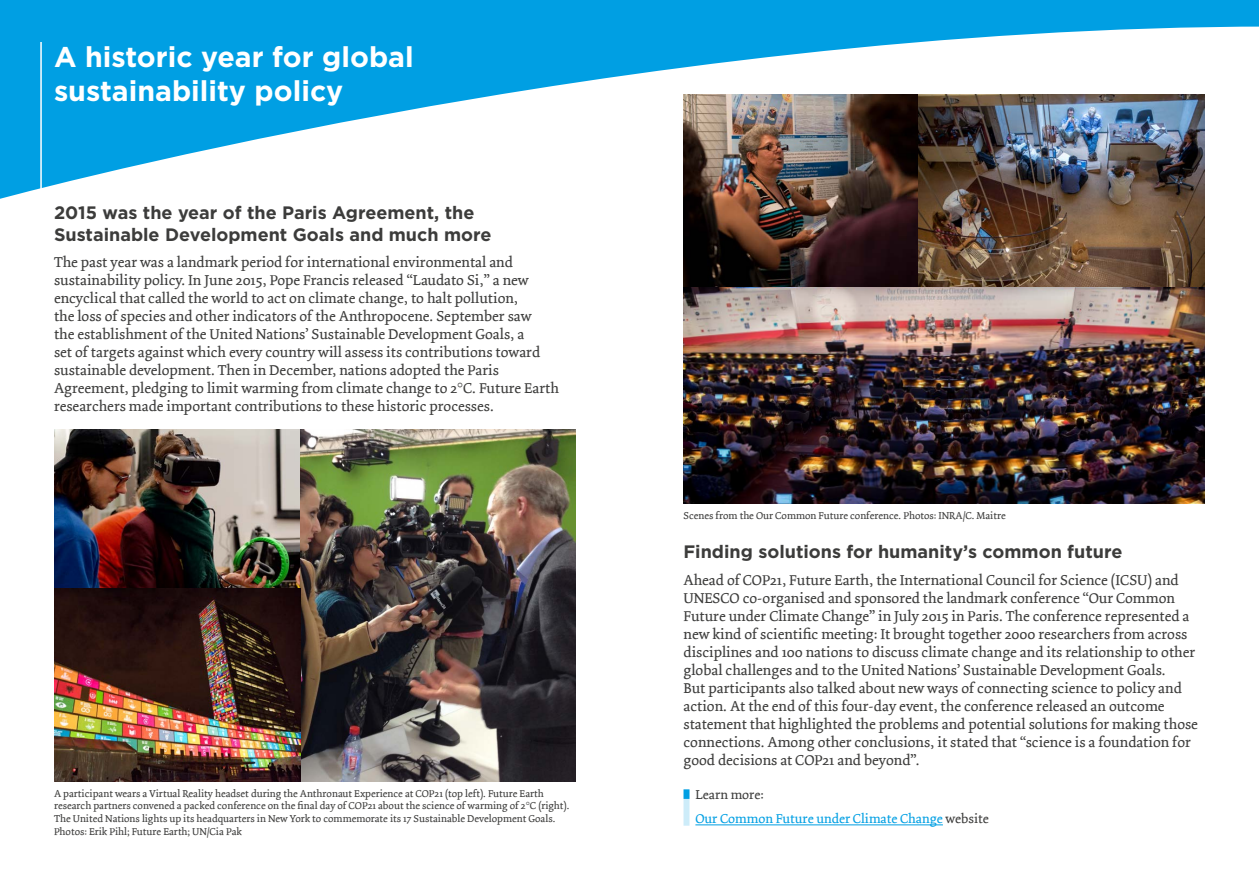
<style>
.page{position:relative;width:1259px;height:893px;background:#fff}
.page>*{position:absolute;margin:0;border:0;box-sizing:border-box;transform-origin:0 0}
.t1{font:700 28.5px/34.2px "Gotham";color:#fff}
.t2{font:700 18px/21.6px "Gotham";color:#3c3c3b}
.t3{font:15px/18px "Dolly";color:#3c3c3b}
.t4{font:13.5px/24.8px "Dolly";color:#009fe3}
.t5{font:10.5px/12.6px "Dolly";color:#3c3c3b}
.s1{color:#3c3c3b}
</style>
<div class="page">
<svg style="left:0;top:0;width:1259px;height:199px;fill:#009fe3"></svg>
<hr style="left:40px;top:42px;width:2px;height:150px;background:#fff">
<div style="left:683px;top:789px;width:6px;height:10px;background:#009fe3"></div>
<div style="left:683px;top:799px;width:6px;height:27px;background:#cdecf9"></div>
<hr style="left:695px;top:825px;width:248px;height:1px;background:#009fe3">
<img style="left:683px;top:95px;width:522px;height:409px">
<img style="left:54px;top:429px;width:246px;height:160px">
<img style="left:300px;top:429px;width:275px;height:352px">
<img style="left:54px;top:589px;width:246px;height:192px">
<h1 class="t1" style="left:54px;top:39px;width:361px">A historic year for global sustainability policy</h1>
<p class="t2" style="left:54px;top:201px;width:439px">2015 was the year of the Paris Agreement, the<br>Sustainable Development Goals and much more</p>
<p class="t3" style="left:54px;top:253px;width:506px">The past year was a landmark period for international environmental and sustainability policy. In June 2015, Pope Francis released “Laudato Si,” a new encyclical that called the world to act on climate change, to halt pollution,<br>the loss of species and other indicators of the Anthropocene. September saw<br>the establishment of the United Nations’ Sustainable Development Goals, a<br>set of targets against which every country will assess its contributions toward sustainable development. Then in December, nations adopted the Paris Agreement, pledging to limit warming from climate change to 2°C. Future Earth researchers made important contributions to these historic processes.</p>
<p class="t5" style="left:54px;top:787px;width:517px">A participant wears a Virtual Reality headset during the Anthronaut Experience at COP21 (top left). Future Earth research partners convened a packed conference on the final day of COP21 about the science of warming of 2°C (right).<br>The United Nations lights up its headquarters in New York to commemorate its 17 Sustainable Development Goals.<br>Photos: Erik Pihl; Future Earth; UN/Cia Pak</p>
<p class="t5" style="left:683px;top:510px;width:324px">Scenes from the Our Common Future conference. Photos: INRA/C. Maitre</p>
<p class="t2" style="left:683px;top:541px;width:440px">Finding solutions for humanity’s common future</p>
<p class="t3" style="left:683px;top:571px;width:516px">Ahead of COP21, Future Earth, the International Council for Science (ICSU) and UNESCO co-organised and sponsored the landmark conference “Our Common Future under Climate Change” in July 2015 in Paris. The conference represented a new kind of scientific meeting: It brought together 2000 researchers from across disciplines and 100 nations to discuss climate change and its relationship to other global challenges and to the United Nations’ Sustainable Development Goals.<br>But participants also talked about new ways of connecting science to policy and action. At the end of this four-day event, the conference released an outcome statement that highlighted the problems and potential solutions for making those connections. Among other conclusions, it stated that “science is a foundation for good decisions at COP21 and beyond”.</p>
<p class="t4" style="left:695px;top:782px;width:295px"><span class="s1">Learn more:<br></span>Our Common Future under Climate Change <span class="s1">website</span></p>
</div>
